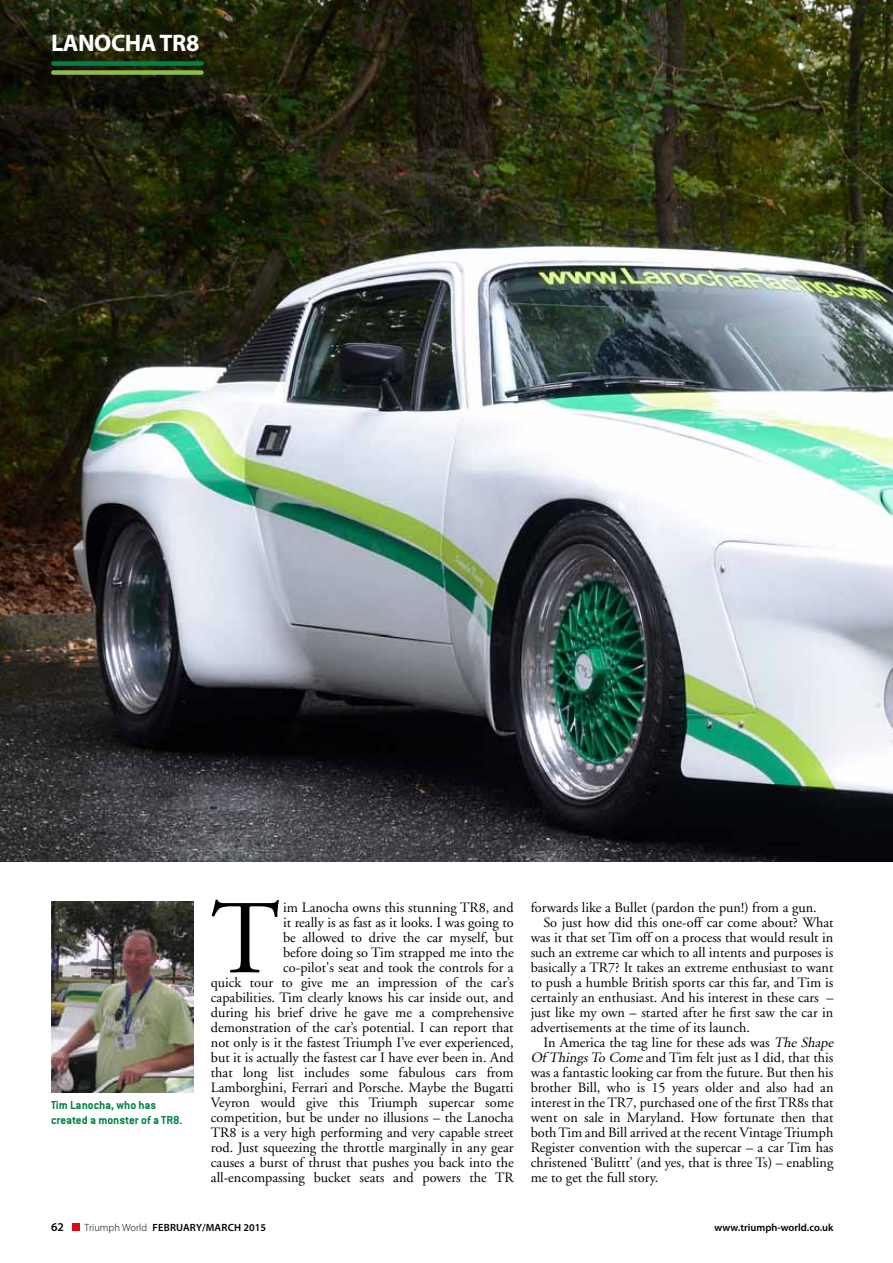
<style>
.page{position:relative;width:893px;height:1263px;background:#fff}
.page>*{position:absolute;margin:0;border:0;box-sizing:border-box;transform-origin:0 0}
.t1{font:104.7px "Adobe Garamond";color:#000}
.t2{font:700 24px "Myriad";letter-spacing:-.02em;color:#fff}
.t3{font:14.25px/15px "Adobe Garamond";color:#000;text-align:right}
.t4{font:700 12.75px/14.2px "Conduit ITC";color:#008245}
.t5{font:600 12px "Myriad Pro";color:#000}
.t6{font:600 10.5px "Myriad Pro";letter-spacing:.01em;color:#000}
.s1{font-style:italic}
.s2{font-weight:300}
</style>
<div class="page">
<img style="left:0;top:0;width:893px;height:861px">
<img style="left:51px;top:901px;width:143px;height:191px">
<div style="left:72px;top:1223px;width:7px;height:8px;background:#e30613"></div>
<div style="left:53px;top:61px;width:149px;height:5px;background:#008245"></div>
<div style="left:53px;top:70px;width:149px;height:5px;background:#8fbc47"></div>
<h2 class="t2" style="left:51px;top:31px;width:150px">LANOCHA TR8</h2>
<p class="t4" style="left:51px;top:1098px;width:133px">Tim Lanocha, who has created a monster of a TR8.</p>
<h1 class="t1" style="left:211px;top:883px;width:71px">T</h1>
<p class="t3" style="left:211px;top:900px;width:304px">im Lanocha owns this stunning TR8, and<br>it really is as fast as it looks. I was going to<br>be allowed to drive the car myself, but<br>before doing so Tim strapped me into the<br>co-pilot's seat and took the controls for a<br>quick tour to give me an impression of the car’s capabilities. Tim clearly knows his car inside out, and during his brief drive he gave me a comprehensive demonstration of the car’s potential. I can report that not only is it the fastest Triumph I’ve ever experienced, but it is actually the fastest car I have ever been in. And that long list includes some fabulous cars from Lamborghini, Ferrari and Porsche. Maybe the Bugatti Veyron would give this Triumph supercar some competition, but be under no illusions – the Lanocha TR8 is a very high performing and very capable street rod. Just squeezing the throttle marginally in any gear causes a burst of thrust that pushes you back into the all-encompassing bucket seats and powers the TR</p>
<p class="t3" style="left:531px;top:901px;width:288px">forwards like a Bullet (pardon the pun!) from a gun.</p>
<p class="t3" style="left:543px;top:916px;width:292px">So just how did this one-off car come about? What</p>
<p class="t3" style="left:531px;top:931px;width:304px">was it that set Tim off on a process that would result in</p>
<p class="t3" style="left:531px;top:946px;width:304px">such an extreme car which to all intents and purposes is</p>
<p class="t3" style="left:531px;top:961px;width:304px">basically a TR7? It takes an extreme enthusiast to want</p>
<p class="t3" style="left:531px;top:976px;width:304px">to push a humble British sports car this far, and Tim is</p>
<p class="t3" style="left:531px;top:991px;width:304px">certainly an enthusiast. And his interest in these cars –</p>
<p class="t3" style="left:531px;top:1006px;width:304px">just like my own – started after he first saw the car in</p>
<p class="t3" style="left:531px;top:1021px;width:221px">advertisements at the time of its launch.</p>
<p class="t3" style="left:543px;top:1036px;width:294px">In America the tag line for these ads was <span class="s1">The Shape</span></p>
<p class="t3" style="left:531px;top:1050px;width:304px"><span class="s1">Of ThingsTo Come</span> and Tim felt just as I did, that this</p>
<p class="t3" style="left:531px;top:1065px;width:304px">was a fantastic looking car from the future. But then his</p>
<p class="t3" style="left:531px;top:1080px;width:304px">brother Bill, who is 15 years older and also had an</p>
<p class="t3" style="left:531px;top:1095px;width:304px">interest in the TR7, purchased one of the first TR8s that</p>
<p class="t3" style="left:531px;top:1110px;width:304px">went on sale in Maryland. How fortunate then that</p>
<p class="t3" style="left:531px;top:1125px;width:304px">both Tim and Bill arrived at the recent Vintage Triumph</p>
<p class="t3" style="left:531px;top:1140px;width:304px">Register convention with the supercar – a car Tim has</p>
<p class="t3" style="left:531px;top:1155px;width:304px">christened ‘Bulittt’ (and yes, that is three Ts) – enabling</p>
<p class="t3" style="left:531px;top:1170px;width:129px">me to get the full story.</p>
<p class="t5" style="left:51px;top:1219px;width:14px">62</p>
<p class="t6" style="left:85px;top:1221px;width:183px"><span class="s2">Triumph World</span> February/march 2015</p>
<p class="t6" style="left:714px;top:1221px;width:120px">www.triumph-world.co.uk</p>
</div>
